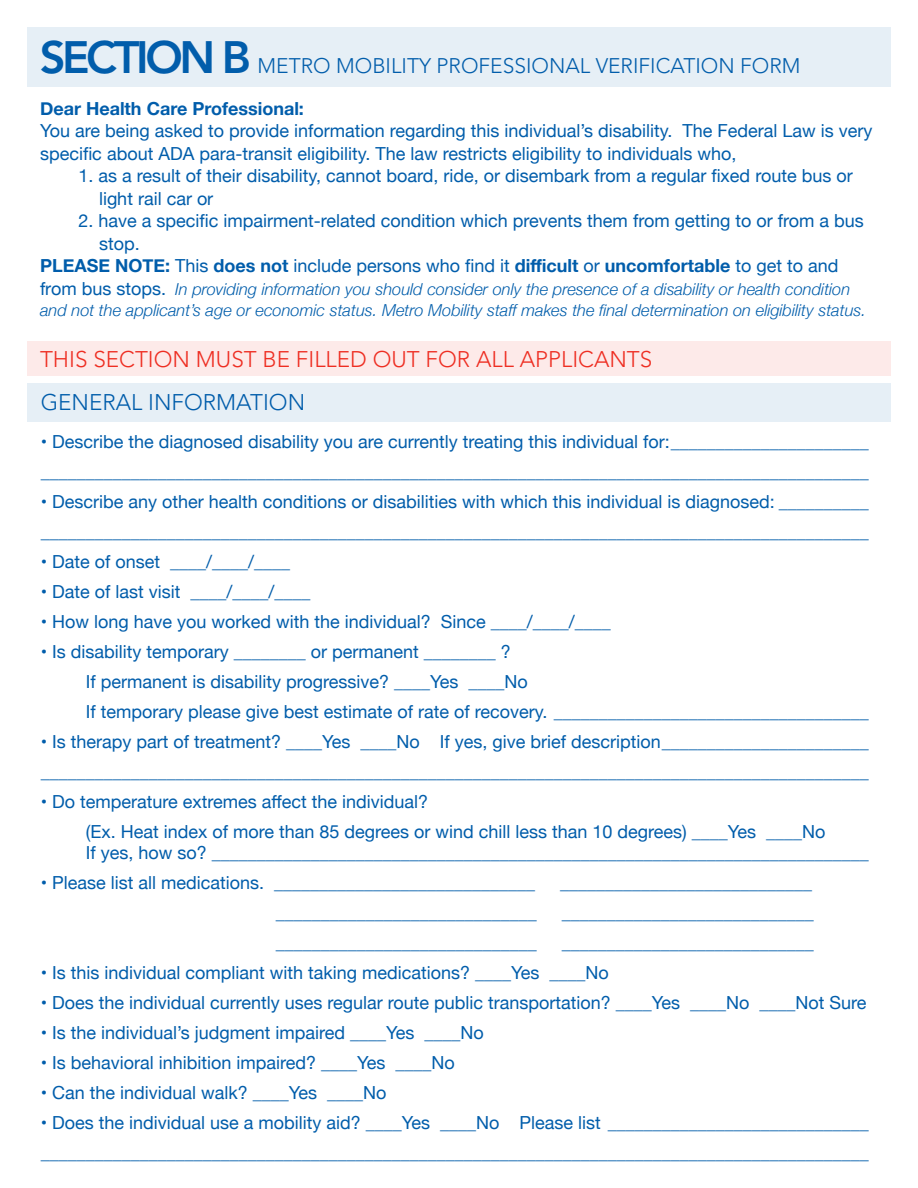
<style>
.page{position:relative;width:918px;height:1188px;background:#fff}
.page>*{position:absolute;margin:0;border:0;box-sizing:border-box;transform-origin:0 0}
.Blue_Body{font:300 22.5px "Avenir LT Std";color:#ee2e22}
.Blue_Body-2{font:300 22.5px "Avenir LT Std";color:#015dab}
.t1{font:300 21px "Avenir LT Std";color:#015dab}
.Blue_Body-3{font:18px/22.5px "Helvetica Neue";color:#015dab}
.Blue_Body-4{font:700 18px "Helvetica Neue";color:#015dab}
.Blue_Body-5{font:italic 300 16.5px/21px "Helvetica Neue";color:#015dab}
.s1{font-weight:800;font-size:45px}
.s2{font-weight:400}
.s3{font-weight:400;font-style:normal;font-size:18px}
.s4{font-weight:700}
</style>
<div class="page">
<div style="left:27px;top:342px;width:864px;height:34px;background:#fdeae9"></div>
<div style="left:27px;top:27px;width:864px;height:60px;background:#e6eff6"></div>
<div style="left:27px;top:383px;width:864px;height:38px;background:#e6eff6"></div>
<p class="t1" style="left:40px;top:54px;width:762px"><span class="s1">SECTION B</span> METRO MOBILITY PROFESSIONAL VERIFICATION FORM</p>
<p class="Blue_Body-4" style="left:40px;top:94px;width:265px">Dear Health Care Professional:</p>
<p class="Blue_Body-3" style="left:40px;top:121px;width:834px">You are being asked to provide information regarding this individual’s disability. The Federal Law is very specific about ADA para-transit eligibility. The law restricts eligibility to individuals who,</p>
<p class="Blue_Body-3" style="left:99px;top:166px;width:755px;text-indent:-20px">1. as a result of their disability, cannot board, ride, or disembark from a regular fixed route bus or light rail car or</p>
<p class="Blue_Body-3" style="left:99px;top:211px;width:766px;text-indent:-20px">2. have a specific impairment-related condition which prevents them from getting to or from a bus stop.</p>
<p class="Blue_Body-4" style="left:40px;top:252px;width:800px">PLEASE NOTE: <span class="s2">This</span> does not <span class="s2">include persons who find it</span> difficult <span class="s2">or</span> uncomfortable <span class="s2">to get to and</span></p>
<p class="Blue_Body-5" style="left:40px;top:277px;width:828px"><span class="s3">from bus stops.</span> In providing information you should consider only the presence of a disability or health condition and not the applicant’s age or economic status. Metro Mobility staff makes the final determination on eligibility status.</p>
<p class="Blue_Body" style="left:40px;top:346px;width:614px">THIS SECTION MUST BE FILLED OUT FOR ALL APPLICANTS</p>
<p class="Blue_Body-2" style="left:41px;top:389px;width:266px">GENERAL INFORMATION</p>
<p class="Blue_Body-3" style="left:41px;top:431px;width:830px">• Describe the diagnosed disability you are currently treating this individual for:______________________</p>
<p class="Blue_Body-3" style="left:41px;top:461px;width:829px">____________________________________________________________________________________________</p>
<p class="Blue_Body-3" style="left:41px;top:491px;width:830px">• Describe any other health conditions or disabilities with which this individual is diagnosed: __________</p>
<p class="Blue_Body-3" style="left:41px;top:521px;width:829px">____________________________________________________________________________________________</p>
<p class="Blue_Body-3" style="left:41px;top:551px;width:251px">• Date of onset ____/____/____</p>
<p class="Blue_Body-3" style="left:41px;top:581px;width:271px">• Date of last visit ____/____/____</p>
<p class="Blue_Body-3" style="left:41px;top:611px;width:571px">• How long have you worked with the individual? Since ____/____/____</p>
<p class="Blue_Body-3" style="left:41px;top:641px;width:472px">• Is disability temporary ________ or permanent ________ ?</p>
<p class="Blue_Body-3" style="left:86px;top:671px;width:444px">If permanent is disability progressive? <span class="s4">____</span>Yes <span class="s4">____</span>No</p>
<p class="Blue_Body-3" style="left:86px;top:701px;width:784px">If temporary please give best estimate of rate of recovery. ___________________________________</p>
<p class="Blue_Body-3" style="left:41px;top:727px;width:830px;line-height:30px">• Is therapy part of treatment? <span class="s4">____</span>Yes <span class="s4">____</span>No If yes, give brief description_______________________ ____________________________________________________________________________________________</p>
<p class="Blue_Body-3" style="left:41px;top:791px;width:389px">• Do temperature extremes affect the individual?</p>
<p class="Blue_Body-3" style="left:86px;top:821px;width:741px">(Ex. Heat index of more than 85 degrees or wind chill less than 10 degrees) <span class="s4">____</span>Yes <span class="s4">____</span>No</p>
<p class="Blue_Body-3" style="left:86px;top:842px;width:784px">If yes, how so? _________________________________________________________________________</p>
<p class="Blue_Body-3" style="left:41px;top:872px;width:496px">• Please list all medications. _____________________________</p>
<p class="Blue_Body-3" style="left:560px;top:872px;width:253px">____________________________</p>
<p class="Blue_Body-3" style="left:276px;top:902px;width:262px">_____________________________</p>
<p class="Blue_Body-3" style="left:562px;top:902px;width:253px">____________________________</p>
<p class="Blue_Body-3" style="left:276px;top:932px;width:262px">_____________________________</p>
<p class="Blue_Body-3" style="left:562px;top:932px;width:253px">____________________________</p>
<p class="Blue_Body-3" style="left:41px;top:962px;width:570px">• Is this individual compliant with taking medications? <span class="s4">____</span>Yes <span class="s4">____</span>No</p>
<p class="Blue_Body-3" style="left:41px;top:992px;width:827px">• Does the individual currently uses regular route public transportation? <span class="s4">____</span>Yes <span class="s4">____</span>No <span class="s4">____</span>Not Sure</p>
<p class="Blue_Body-3" style="left:41px;top:1022px;width:445px">• Is the individual’s judgment impaired <span class="s4">____</span>Yes <span class="s4">____</span>No</p>
<p class="Blue_Body-3" style="left:41px;top:1052px;width:416px">• Is behavioral inhibition impaired? <span class="s4">____</span>Yes <span class="s4">____</span>No</p>
<p class="Blue_Body-3" style="left:41px;top:1082px;width:347px">• Can the individual walk? <span class="s4">____</span>Yes <span class="s4">____</span>No</p>
<p class="Blue_Body-3" style="left:41px;top:1108px;width:829px;line-height:30px">• Does the individual use a mobility aid? <span class="s4">____</span>Yes <span class="s4">____</span>No Please list _____________________________ ____________________________________________________________________________________________</p>
</div>
